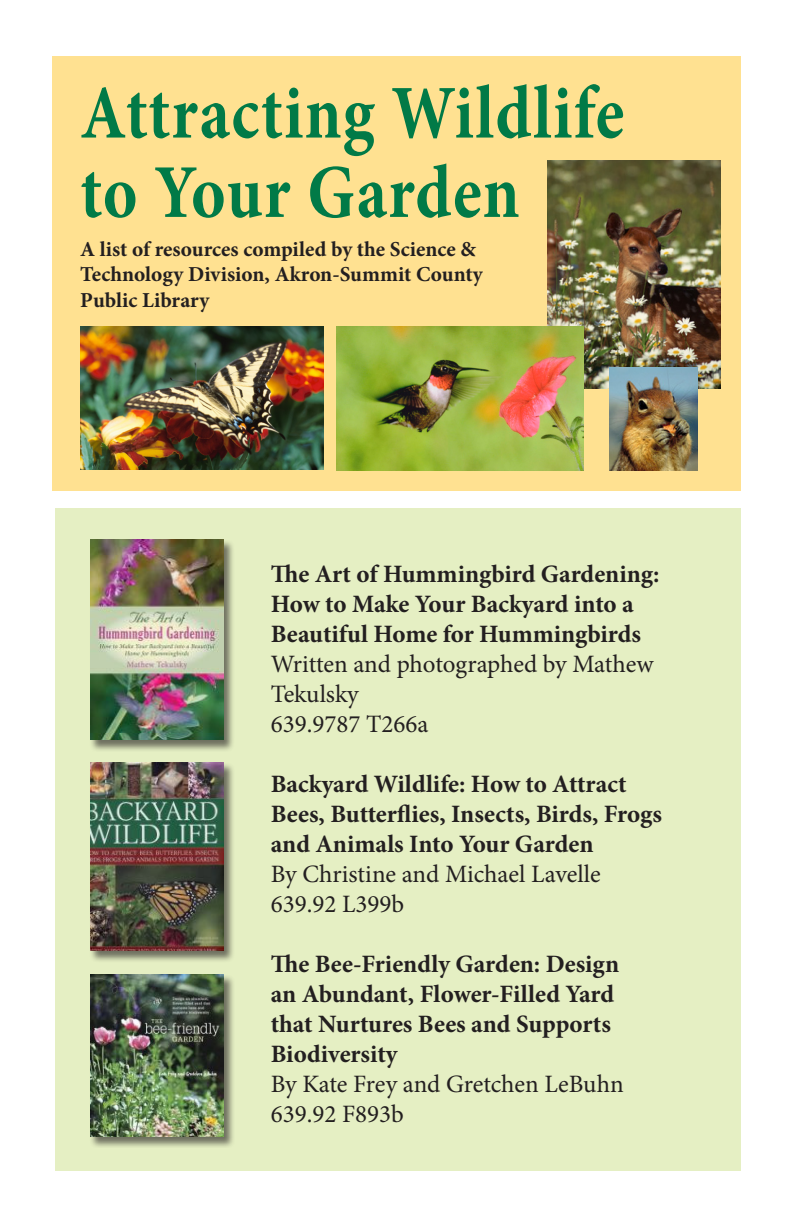
<style>
.page{position:relative;width:792px;height:1224px;background:#fff}
.page>*{position:absolute;margin:0;border:0;box-sizing:border-box;transform-origin:0 0}
.t1{font:700 76px/79.4px "Minion Pro";letter-spacing:.015em;color:#017a47;scale:.86 1}
.t2{font:700 25px/30px "Minion Pro";color:#231f20}
.t3{font:25px/30px "Minion Pro";letter-spacing:-.005em;color:#231f20}
.t4{font:700 21.4px/25.6px "Minion Pro";color:#231f20}
</style>
<div class="page">
<div style="left:55px;top:508px;width:686px;height:663px;background:#e5efc3"></div>
<div style="left:53px;top:57px;width:688px;height:434px;background:#ffe191"></div>
<img style="left:548px;top:161px;width:173px;height:227px">
<img style="left:337px;top:327px;width:246px;height:144px">
<img style="left:80px;top:327px;width:243px;height:143px">
<img style="left:609px;top:368px;width:89px;height:102px">
<div style="left:89px;top:539px;width:146px;height:213px;background:#231f20;opacity:.61"></div>
<img style="left:90px;top:540px;width:134px;height:200px">
<div style="left:89px;top:762px;width:146px;height:200px;background:#231f20;opacity:.61"></div>
<img style="left:90px;top:763px;width:134px;height:187px">
<div style="left:89px;top:974px;width:146px;height:174px;background:#231f20;opacity:.61"></div>
<img style="left:90px;top:975px;width:134px;height:161px">
<p class="t1" style="left:80px;top:73px;width:634px">Attracting Wildlife to Your Garden</p>
<p class="t4" style="left:80px;top:236px;width:404px">A list of resources compiled by the Science &amp;<br>Technology Division, Akron‑Summit County<br>Public Library</p>
<p class="t2" style="left:271px;top:559px;width:390px">The Art of Hummingbird Gardening:<br>How to Make Your Backyard into a<br>Beautiful Home for Hummingbirds</p>
<p class="t3" style="left:271px;top:649px;width:385px">Written and photographed by Mathew<br>Tekulsky</p>
<p class="t3" style="left:271px;top:709px;width:159px">639.9787 T266a</p>
<p class="t2" style="left:271px;top:769px;width:393px">Backyard Wildlife: How to Attract<br>Bees, Butterflies, Insects, Birds, Frogs and Animals Into Your Garden</p>
<p class="t3" style="left:271px;top:859px;width:332px">By Christine and Michael Lavelle</p>
<p class="t3" style="left:271px;top:889px;width:135px">639.92 L399b</p>
<p class="t2" style="left:271px;top:949px;width:350px">The Bee-Friendly Garden: Design an Abundant, Flower-Filled Yard that Nurtures Bees and Supports<br>Biodiversity</p>
<p class="t3" style="left:271px;top:1069px;width:355px">By Kate Frey and Gretchen LeBuhn</p>
<p class="t3" style="left:271px;top:1099px;width:135px">639.92 F893b</p>
</div>
